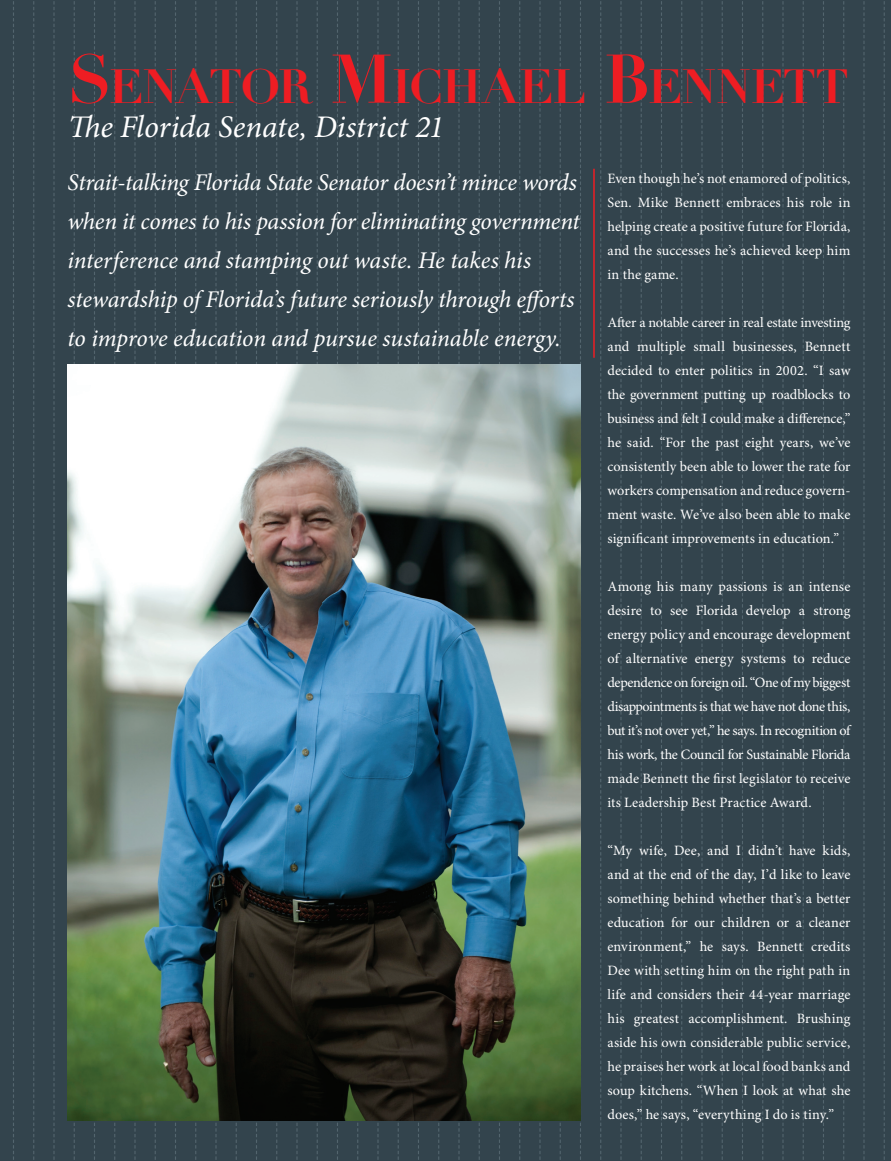
<style>
.page{position:relative;width:891px;height:1161px;background:#33444d}
.page>*{position:absolute;margin:0;border:0;box-sizing:border-box;transform-origin:0 0}
.t1{font:700 47.25px "Didot LT Std";letter-spacing:-.025em;color:#ee1d23}
.t2{font:italic 31.5px "Minion Pro";color:#fff}
.t3{font:italic 24px/39px "Minion Pro";letter-spacing:-.01em;color:#fff}
.t4{font:14.25px/24px "Minion Pro";letter-spacing:.005em;color:#fff;text-align:justify}
.s1{font-size:67.5px}
</style>
<div class="page">
<svg style="left:13px;top:1px;width:1px;height:1159px"></svg>
<svg style="left:53px;top:1px;width:2px;height:1159px"></svg>
<svg style="left:33px;top:1px;width:1px;height:1159px"></svg>
<svg style="left:94px;top:1px;width:1px;height:1159px"></svg>
<svg style="left:74px;top:1px;width:1px;height:1159px"></svg>
<svg style="left:134px;top:1px;width:2px;height:1159px"></svg>
<svg style="left:114px;top:1px;width:1px;height:1159px"></svg>
<svg style="left:175px;top:1px;width:1px;height:1159px"></svg>
<svg style="left:155px;top:1px;width:1px;height:1159px"></svg>
<svg style="left:195px;top:1px;width:1px;height:1159px"></svg>
<svg style="left:215px;top:1px;width:2px;height:1159px"></svg>
<svg style="left:236px;top:1px;width:1px;height:1159px"></svg>
<svg style="left:256px;top:1px;width:1px;height:1159px"></svg>
<svg style="left:276px;top:1px;width:1px;height:1159px"></svg>
<svg style="left:296px;top:1px;width:2px;height:1159px"></svg>
<svg style="left:337px;top:1px;width:1px;height:1159px"></svg>
<svg style="left:317px;top:1px;width:1px;height:1159px"></svg>
<svg style="left:377px;top:1px;width:2px;height:1159px"></svg>
<svg style="left:357px;top:1px;width:1px;height:1159px"></svg>
<svg style="left:418px;top:1px;width:1px;height:1159px"></svg>
<svg style="left:398px;top:1px;width:1px;height:1159px"></svg>
<svg style="left:458px;top:1px;width:2px;height:1159px"></svg>
<svg style="left:438px;top:1px;width:1px;height:1159px"></svg>
<svg style="left:499px;top:1px;width:1px;height:1159px"></svg>
<svg style="left:479px;top:1px;width:1px;height:1159px"></svg>
<svg style="left:519px;top:1px;width:1px;height:1159px"></svg>
<svg style="left:539px;top:1px;width:2px;height:1159px"></svg>
<svg style="left:560px;top:1px;width:1px;height:1159px"></svg>
<svg style="left:580px;top:1px;width:1px;height:1159px"></svg>
<svg style="left:600px;top:1px;width:1px;height:1159px"></svg>
<svg style="left:620px;top:1px;width:2px;height:1159px"></svg>
<svg style="left:661px;top:1px;width:1px;height:1159px"></svg>
<svg style="left:641px;top:1px;width:1px;height:1159px"></svg>
<svg style="left:701px;top:1px;width:2px;height:1159px"></svg>
<svg style="left:681px;top:1px;width:1px;height:1159px"></svg>
<svg style="left:742px;top:1px;width:1px;height:1159px"></svg>
<svg style="left:722px;top:1px;width:1px;height:1159px"></svg>
<svg style="left:782px;top:1px;width:2px;height:1159px"></svg>
<svg style="left:762px;top:1px;width:1px;height:1159px"></svg>
<svg style="left:803px;top:1px;width:1px;height:1159px"></svg>
<svg style="left:823px;top:1px;width:1px;height:1159px"></svg>
<svg style="left:843px;top:1px;width:1px;height:1159px"></svg>
<svg style="left:863px;top:1px;width:2px;height:1159px"></svg>
<svg style="left:884px;top:1px;width:1px;height:1159px"></svg>
<img style="left:67px;top:364px;width:513px;height:756px">
<hr style="left:593px;top:169px;width:2px;height:189px;background:#ee1d23">
<h1 class="t1" style="left:68px;top:57px;width:782px"><span class="s1">S</span>ENATOR <span class="s1">M</span>ICHAEL <span class="s1">B</span>ENNETT</h1>
<h2 class="t2" style="left:68px;top:108px;width:377px">The Florida Senate, District 21</h2>
<p class="t4" style="left:608px;top:167px;width:244px">Even though he’s not enamored of politics, Sen. Mike Bennett embraces his role in helping create a positive future for Florida, and the successes he’s achieved keep him in the game.</p>
<p class="t4" style="left:608px;top:311px;width:245px">After a notable career in real estate investing and multiple small businesses, Bennett decided to enter politics in 2002. “I saw the government putting up roadblocks to business and felt I could make a difference,” he said. “For the past eight years, we’ve consistently been able to lower the rate for workers compensation and reduce govern&shy;ment waste. We’ve also been able to make significant improvements in education.”</p>
<p class="t4" style="left:608px;top:575px;width:244px">Among his many passions is an intense desire to see Florida develop a strong energy policy and encourage development of alternative energy systems to reduce dependence on foreign oil. “One of my biggest disappointments is that we have not done this, but it’s not over yet,” he says. In recognition of his work, the Council for Sustainable Florida made Bennett the first legislator to receive its Leadership Best Practice Award.</p>
<p class="t4" style="left:608px;top:839px;width:245px">“My wife, Dee, and I didn’t have kids, and at the end of the day, I’d like to leave something behind whether that’s a better education for our children or a cleaner environment,” he says. Bennett credits Dee with setting him on the right path in life and considers their 44-year marriage his greatest accomplishment. Brushing aside his own considerable public service, he praises her work at local food banks and soup kitchens. “When I look at what she does,” he says, “everything I do is tiny.”</p>
<p class="t3" style="left:68px;top:164px;width:514px">Strait-talking Florida State Senator doesn’t mince words when it comes to his passion for eliminating government interference and stamping out waste. He takes his stewardship of Florida’s future seriously through efforts to improve education and pursue sustainable energy.</p>
</div>
